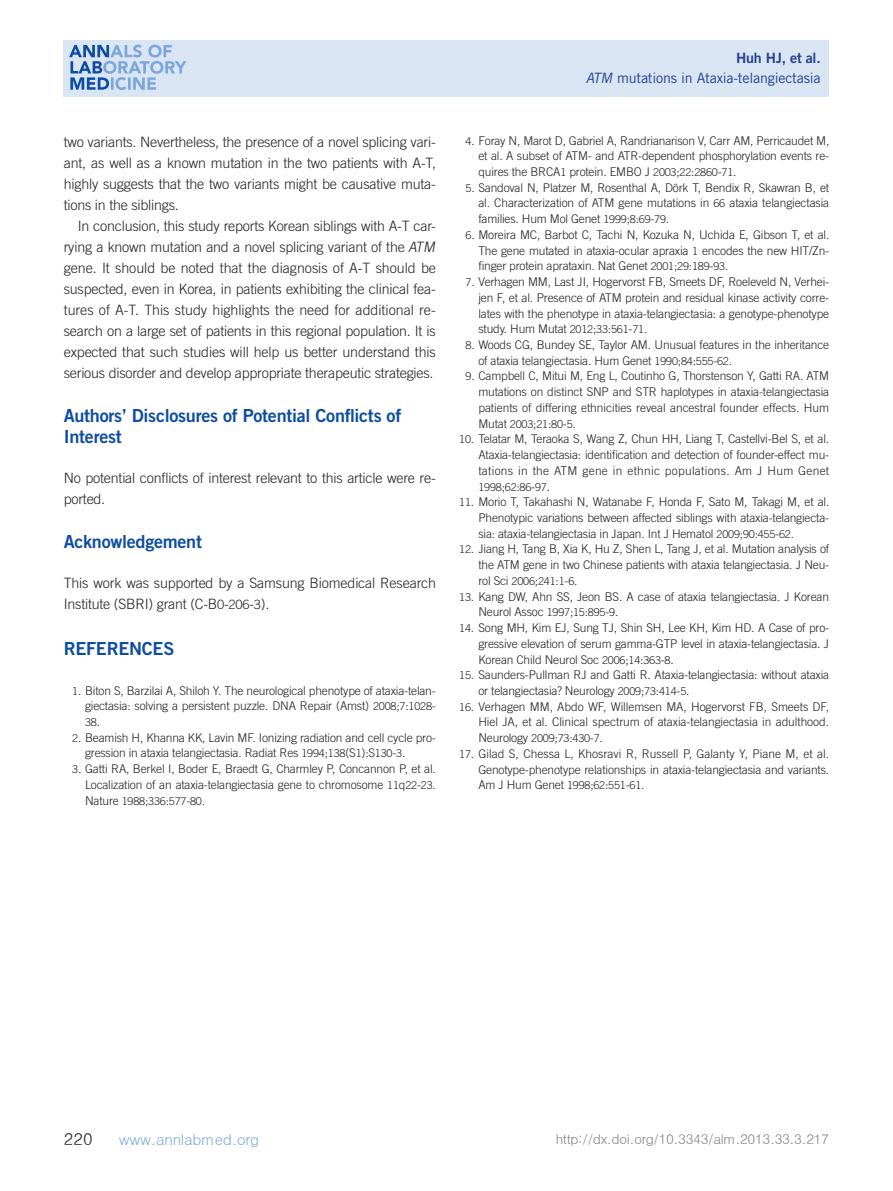
<style>
.page{position:relative;width:893px;height:1191px;background:#fff}
.page>*{position:absolute;margin:0;border:0;box-sizing:border-box;transform-origin:0 0}
.KJLM_대제목{font:18px/21px "Trade Gothic LT Std Bd 2";letter-spacing:-.015em;color:#0d4da1}
.t1{font:16.5px "Dotum";color:#231f20}
.t2{font:15px "Dotum";letter-spacing:-.02em;color:#7ca7d8}
.KJLM_본문{font:300 14.25px/21px "Trade Gothic LT Std";letter-spacing:-.015em;color:#231f20}
.t3{font:14.25px "Trade Gothic LT Std";letter-spacing:-.015em;color:#253f8e}
.t4{font:14.25px "Trade Gothic LT Std Bd 2";letter-spacing:-.015em;color:#253f8e}
.t5{font:13.5px "Dotum";letter-spacing:-.03em;color:#808285}
.KJLM_참고문헌_1{font:300 12px/15.8px "Trade Gothic LT Std";letter-spacing:-.015em;color:#231f20;text-align:justify}
.KJLM_참고문헌_2{font:300 12px/15.8px "Trade Gothic LT Std";letter-spacing:-.015em;color:#231f20;text-align:justify}
.KJLM_참고문헌_1-2{font:300 10.8px "Trade Gothic LT Std";letter-spacing:-.015em;color:#231f20}
.KJLM_참고문헌_2-2{font:300 10.8px "Trade Gothic LT Std";letter-spacing:-.015em;color:#231f20}
.s1{font-style:italic}
.s2{font-size:12.75px}
.s3{font-size:10.8px}
.s4{font-size:12px}
</style>
<div class="page">
<div style="left:64px;top:40px;width:765px;height:56px;background:#dae5f4"></div>
<svg style="left:69px;top:45px;width:118px;height:45px"></svg>
<p class="KJLM_본문" style="left:64px;top:131px;width:374px;text-align:justify">two variants. Nevertheless, the presence of a novel splicing vari&shy;ant, as well as a known mutation in the two patients with A-T, highly suggests that the two variants might be causative muta&shy;tions in the siblings.</p>
<p class="KJLM_본문" style="left:64px;top:215px;width:376px;text-indent:14px">In conclusion, this study reports Korean siblings with A-T car&shy;rying a known mutation and a novel splicing variant of the <span class="s1">ATM </span>gene. It should be noted that the diagnosis of A-T should be suspected, even in Korea, in patients exhibiting the clinical fea&shy;tures of A-T. This study highlights the need for additional re&shy;search on a large set of patients in this regional population. It is expected that such studies will help us better understand this serious disorder and develop appropriate therapeutic strategies.</p>
<p class="KJLM_대제목" style="left:64px;top:405px;width:339px">Authors’ Disclosures of Potential Conflicts of<br>Interest</p>
<p class="KJLM_본문" style="left:64px;top:467px;width:374px">No potential conflicts of interest relevant to this article were re&shy;ported.</p>
<p class="KJLM_대제목" style="left:64px;top:531px;width:140px">Acknowledgement</p>
<p class="KJLM_본문" style="left:64px;top:572px;width:374px">This work was supported by a Samsung Biomedical Research<br>Institute (SBRI) grant (C-B<span class="s2">0</span>-<span class="s2">206</span>-<span class="s2">3</span>).</p>
<p class="KJLM_대제목" style="left:64px;top:638px;width:112px">REFERENCES</p>
<p class="KJLM_참고문헌_1" style="left:72px;top:682px;width:365px;text-align:right"><span class="s3">1</span>. Biton S, Barzilai A, Shiloh Y. The neurological phenotype of ataxia-telan&shy;giectasia: solving a persistent puzzle. DNA Repair (Amst) <span class="s3">2008</span>;<span class="s3">7</span>:<span class="s3">1028</span>-</p>
<p class="KJLM_참고문헌_1-2" style="left:85px;top:715px;width:16px">38<span class="s4">.</span></p>
<p class="KJLM_참고문헌_1" style="left:85px;top:729px;width:352px;text-indent:-13px"><span class="s3">2</span>. Beamish H, Khanna KK, Lavin MF. Ionizing radiation and cell cycle pro&shy;gression in ataxia telangiectasia. Radiat Res <span class="s3">1994</span>;<span class="s3">138</span>(S<span class="s3">1</span>):S<span class="s3">130</span>-<span class="s3">3</span>.</p>
<p class="KJLM_참고문헌_1" style="left:72px;top:761px;width:365px;text-align:right"><span class="s3">3</span>. Gatti RA, Berkel I, Boder E, Braedt G, Charmley P, Concannon P, et al.<br>Localization of an ataxia-telangiectasia gene to chromosome <span class="s3">11</span>q<span class="s3">22</span>-<span class="s3">23</span>.</p>
<p class="KJLM_참고문헌_1-2" style="left:85px;top:794px;width:122px"><span class="s4">Nature</span> 1988<span class="s4">;</span>336<span class="s4">:</span>577<span class="s4">-</span>80<span class="s4">.</span></p>
<p class="t4" style="left:736px;top:49px;width:86px">Huh HJ, et al.</p>
<p class="t3" style="left:586px;top:69px;width:237px"><span class="s1">ATM</span> mutations in Ataxia-telangiectasia</p>
<p class="KJLM_참고문헌_1" style="left:478px;top:132px;width:353px;text-indent:-13px"><span class="s3">4</span>. Foray N, Marot D, Gabriel A, Randrianarison V, Carr AM, Perricaudet M, et al. A subset of ATM- and ATR-dependent phosphorylation events re&shy;quires the BRCA<span class="s3">1</span> protein. EMBO J <span class="s3">2003</span>;<span class="s3">22</span>:<span class="s3">2860</span>-<span class="s3">71</span>.</p>
<p class="KJLM_참고문헌_1" style="left:478px;top:179px;width:352px;text-indent:-13px"><span class="s3">5</span>. Sandoval N, Platzer M, Rosenthal A, Dörk T, Bendix R, Skawran B, et al. Characterization of ATM gene mutations in <span class="s3">66</span> ataxia telangiectasia families. Hum Mol Genet <span class="s3">1999</span>;<span class="s3">8</span>:<span class="s3">69</span>-<span class="s3">79</span>.</p>
<p class="KJLM_참고문헌_1" style="left:478px;top:227px;width:352px;text-indent:-13px"><span class="s3">6</span>. Moreira MC, Barbot C, Tachi N, Kozuka N, Uchida E, Gibson T, et al.<br>The gene mutated in ataxia-ocular apraxia <span class="s3">1</span> encodes the new HIT/Zn&shy;finger protein aprataxin. Nat Genet <span class="s3">2001</span>;<span class="s3">29</span>:<span class="s3">189</span>-<span class="s3">93</span>.</p>
<p class="KJLM_참고문헌_1" style="left:478px;top:274px;width:352px;text-indent:-13px"><span class="s3">7</span>. Verhagen MM, Last JI, Hogervorst FB, Smeets DF, Roeleveld N, Verhei&shy;jen F, et al. Presence of ATM protein and residual kinase activity corre&shy;lates with the phenotype in ataxia-telangiectasia: a genotype-phenotype study. Hum Mutat <span class="s3">2012</span>;<span class="s3">33</span>:<span class="s3">561</span>-<span class="s3">71</span>.</p>
<p class="KJLM_참고문헌_1" style="left:478px;top:337px;width:352px;text-indent:-13px"><span class="s3">8</span>. Woods CG, Bundey SE, Taylor AM. Unusual features in the inheritance of ataxia telangiectasia. Hum Genet <span class="s3">1990</span>;<span class="s3">84</span>:<span class="s3">555</span>-<span class="s3">62</span>.</p>
<p class="KJLM_참고문헌_1" style="left:478px;top:368px;width:352px;text-indent:-13px"><span class="s3">9</span>. Campbell C, Mitui M, Eng L, Coutinho G, Thorstenson Y, Gatti RA. ATM mutations on distinct SNP and STR haplotypes in ataxia-telangiectasia patients of differing ethnicities reveal ancestral founder effects. Hum Mutat <span class="s3">2003</span>;<span class="s3">21</span>:<span class="s3">80</span>-<span class="s3">5</span>.</p>
<p class="KJLM_참고문헌_2" style="left:478px;top:431px;width:352px;text-indent:-19px"><span class="s3">10</span>. Telatar M, Teraoka S, Wang Z, Chun HH, Liang T, Castellvi-Bel S, et al.<br>Ataxia-telangiectasia: identification and detection of founder-effect mu&shy;tations in the ATM gene in ethnic populations. Am J Hum Genet</p>
<p class="KJLM_참고문헌_2-2" style="left:478px;top:480px;width:73px">1998<span class="s4">;</span>62<span class="s4">:</span>86<span class="s4">-</span>97<span class="s4">.</span></p>
<p class="KJLM_참고문헌_2" style="left:478px;top:494px;width:353px;text-indent:-19px"><span class="s3">11</span>. Morio T, Takahashi N, Watanabe F, Honda F, Sato M, Takagi M, et al.<br>Phenotypic variations between affected siblings with ataxia-telangiecta&shy;sia: ataxia-telangiectasia in Japan. Int J Hematol <span class="s3">2009</span>;<span class="s3">90</span>:<span class="s3">455</span>-<span class="s3">62</span>.</p>
<p class="KJLM_참고문헌_2" style="left:478px;top:541px;width:352px;text-indent:-19px"><span class="s3">12</span>. Jiang H, Tang B, Xia K, Hu Z, Shen L, Tang J, et al. Mutation analysis of the ATM gene in two Chinese patients with ataxia telangiectasia. J Neu&shy;rol Sci <span class="s3">2006</span>;<span class="s3">241</span>:<span class="s3">1</span>-<span class="s3">6</span>.</p>
<p class="KJLM_참고문헌_2" style="left:478px;top:588px;width:352px;text-indent:-19px"><span class="s3">13</span>. Kang DW, Ahn SS, Jeon BS. A case of ataxia telangiectasia. J Korean<br>Neurol Assoc <span class="s3">1997</span>;<span class="s3">15</span>:<span class="s3">895</span>-<span class="s3">9</span>.</p>
<p class="KJLM_참고문헌_2" style="left:478px;top:620px;width:352px;text-indent:-19px"><span class="s3">14</span>. Song MH, Kim EJ, Sung TJ, Shin SH, Lee KH, Kim HD. A Case of pro&shy;gressive elevation of serum gamma-GTP level in ataxia-telangiectasia. J Korean Child Neurol Soc <span class="s3">2006</span>;<span class="s3">14</span>:<span class="s3">363</span>-<span class="s3">8</span>.</p>
<p class="KJLM_참고문헌_2" style="left:478px;top:667px;width:352px;text-indent:-19px"><span class="s3">15</span>. Saunders-Pullman RJ and Gatti R. Ataxia-telangiectasia: without ataxia or telangiectasia? Neurology <span class="s3">2009</span>;<span class="s3">73</span>:<span class="s3">414</span>-<span class="s3">5</span>.</p>
<p class="KJLM_참고문헌_2" style="left:478px;top:698px;width:352px;text-indent:-19px"><span class="s3">16</span>. Verhagen MM, Abdo WF, Willemsen MA, Hogervorst FB, Smeets DF, Hiel JA, et al. Clinical spectrum of ataxia-telangiectasia in adulthood.<br>Neurology <span class="s3">2009</span>;<span class="s3">73</span>:<span class="s3">430</span>-<span class="s3">7</span>.</p>
<p class="KJLM_참고문헌_2" style="left:478px;top:745px;width:352px;text-indent:-19px"><span class="s3">17</span>. Gilad S, Chessa L, Khosravi R, Russell P, Galanty Y, Piane M, et al.<br>Genotype-phenotype relationships in ataxia-telangiectasia and variants.<br>Am J Hum Genet <span class="s3">1998</span>;<span class="s3">62</span>:<span class="s3">551</span>-<span class="s3">61</span>.</p>
<h2 class="t1" style="left:64px;top:1130px;width:30px">220</h2>
<p class="t2" style="left:119px;top:1131px;width:142px">www.annlabmed.org</p>
<p class="t5" style="left:556px;top:1132px;width:275px">http://dx.doi.org/10.3343/alm.2013.33.3.217</p>
</div>
